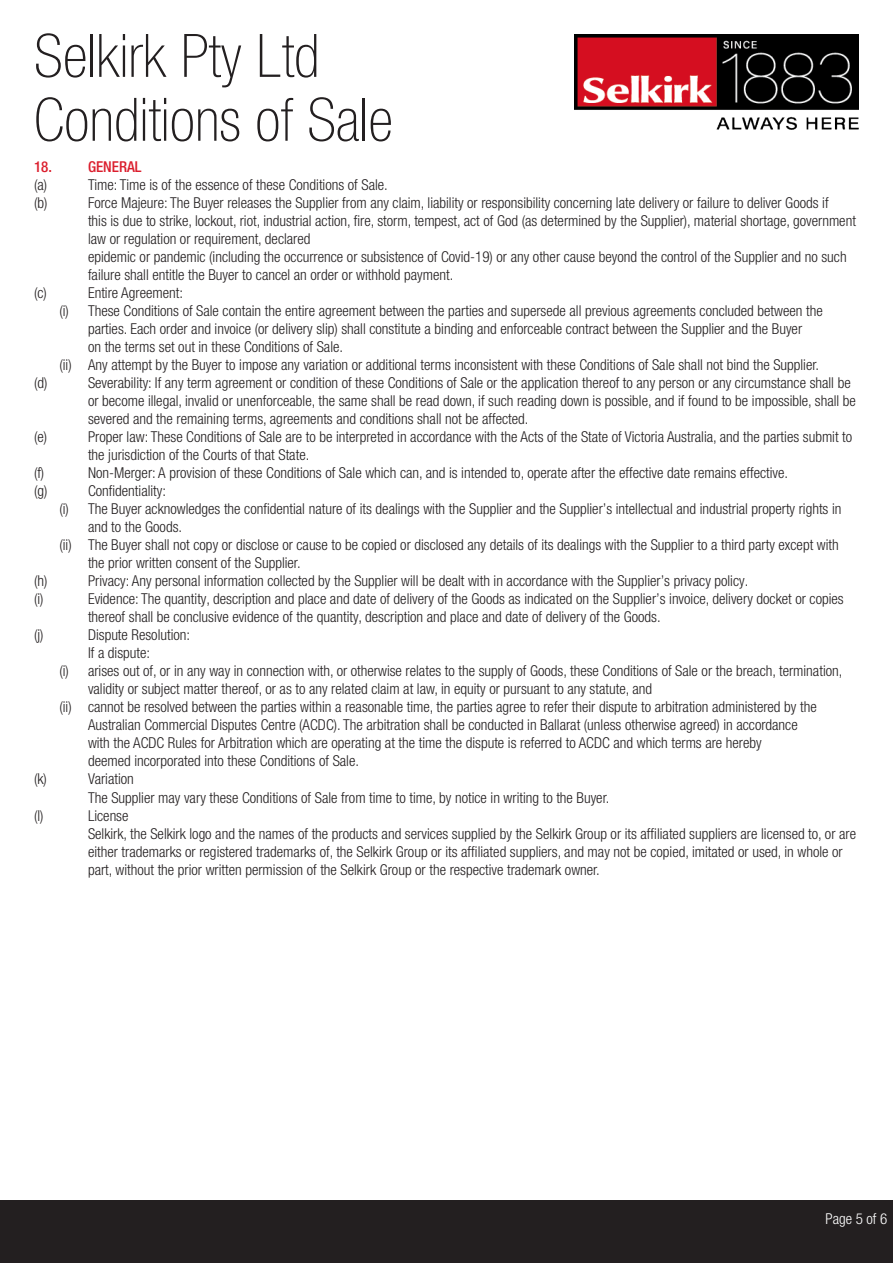
<style>
.page{position:relative;width:893px;height:1263px;background:#fff}
.page>*{position:absolute;margin:0;border:0;box-sizing:border-box;transform-origin:0 0}
.Main_Heading{font:100 condensed 60px "Helvetica Neue LT Pro";color:#231f20}
.Heading{font:300 condensed 15px/18px "Helvetica Neue LT Pro";color:#231f20}
.t1{font:300 condensed 15px "Helvetica Neue LT Std";color:#fff}
.Heading-2{font:500 condensed 15px "Helvetica Neue LT Pro";color:#db1e2d}
.s1{font-family:"Myriad Pro";font-weight:400;font-stretch:normal;font-size:18px;color:#231f20}
.s2{font-size:18px;color:#231f20}
</style>
<div class="page">
<img style="left:575px;top:34px;width:284px;height:96px">
<div style="left:0;top:1200px;width:893px;height:63px;background:#231f20"></div>
<p class="Main_Heading" style="left:34px;top:22px;width:287px">Selkirk Pty Ltd</p>
<p class="Main_Heading" style="left:34px;top:86px;width:360px">Conditions of Sale</p>
<p class="Heading-2" style="left:34px;top:158px;width:19px">18.</p>
<p class="Heading-2" style="left:88px;top:158px;width:55px">GENERAL</p>
<p class="Heading" style="left:34px;top:176px;width:15px">(a)</p>
<p class="Heading" style="left:88px;top:176px;width:301px">Time: Time is of the essence of these Conditions of Sale.</p>
<p class="Heading" style="left:34px;top:194px;width:15px">(b)</p>
<p class="Heading" style="left:88px;top:194px;width:769px">Force Majeure: The Buyer releases the Supplier from any claim, liability or responsibility concerning late delivery or failure to deliver Goods if<br>this is due to strike, lockout, riot, industrial action, fire, storm, tempest, act of God (as determined by the Supplier), material shortage, government law or regulation or requirement, declared</p>
<p class="Heading" style="left:88px;top:248px;width:760px">epidemic or pandemic (including the occurrence or subsistence of Covid-19) or any other cause beyond the control of the Supplier and no such failure shall entitle the Buyer to cancel an order or withhold payment.</p>
<p class="Heading" style="left:34px;top:284px;width:14px">(c)</p>
<p class="Heading" style="left:88px;top:284px;width:97px">Entire Agreement:</p>
<p class="Heading" style="left:88px;top:302px;width:736px;text-indent:-28px">(i) These Conditions of Sale contain the entire agreement between the parties and supersede all previous agreements concluded between the parties. Each order and invoice (or delivery slip) shall constitute a binding and enforceable contract between the Supplier and the Buyer<br>on the terms set out in these Conditions of Sale.</p>
<p class="Heading" style="left:60px;top:356px;width:761px">(ii) Any attempt by the Buyer to impose any variation or additional terms inconsistent with these Conditions of Sale shall not bind the Supplier.</p>
<p class="Heading" style="left:34px;top:374px;width:15px">(d)</p>
<p class="Heading" style="left:88px;top:374px;width:769px">Severability: If any term agreement or condition of these Conditions of Sale or the application thereof to any person or any circumstance shall be or become illegal, invalid or unenforceable, the same shall be read down, if such reading down is possible, and if found to be impossible, shall be severed and the remaining terms, agreements and conditions shall not be affected.</p>
<p class="Heading" style="left:34px;top:428px;width:15px">(e)</p>
<p class="Heading" style="left:88px;top:428px;width:766px">Proper law: These Conditions of Sale are to be interpreted in accordance with the Acts of the State of Victoria Australia, and the parties submit to the jurisdiction of the Courts of that State.</p>
<p class="Heading" style="left:34px;top:464px;width:12px">(f)</p>
<p class="Heading" style="left:88px;top:464px;width:701px">Non-Merger: A provision of these Conditions of Sale which can, and is intended to, operate after the effective date remains effective.</p>
<p class="Heading" style="left:34px;top:482px;width:15px">(g)</p>
<p class="Heading" style="left:88px;top:482px;width:79px">Confidentiality:</p>
<p class="Heading" style="left:88px;top:500px;width:755px;text-indent:-28px">(i) The Buyer acknowledges the confidential nature of its dealings with the Supplier and the Supplier’s intellectual and industrial property rights in and to the Goods.</p>
<p class="Heading" style="left:88px;top:536px;width:752px;text-indent:-28px">(ii) The Buyer shall not copy or disclose or cause to be copied or disclosed any details of its dealings with the Supplier to a third party except with the prior written consent of the Supplier.</p>
<p class="Heading" style="left:34px;top:572px;width:15px">(h)</p>
<p class="Heading" style="left:88px;top:572px;width:662px">Privacy: Any personal information collected by the Supplier will be dealt with in accordance with the Supplier’s privacy policy.</p>
<p class="Heading" style="left:34px;top:590px;width:11px">(i)</p>
<p class="Heading" style="left:88px;top:590px;width:757px">Evidence: The quantity, description and place and date of delivery of the Goods as indicated on the Supplier’s invoice, delivery docket or copies thereof shall be conclusive evidence of the quantity, description and place and date of delivery of the Goods.</p>
<p class="Heading" style="left:34px;top:626px;width:11px">(j)</p>
<p class="Heading" style="left:88px;top:626px;width:104px">Dispute Resolution:</p>
<p class="Heading" style="left:88px;top:644px;width:64px">If a dispute:</p>
<p class="Heading" style="left:88px;top:662px;width:756px;text-indent:-28px">(i) arises out of, or in any way in connection with, or otherwise relates to the supply of Goods, these Conditions of Sale or the breach, termination, validity or subject matter thereof, or as to any related claim at law, in equity or pursuant to any statute, and</p>
<p class="Heading" style="left:88px;top:698px;width:730px;text-indent:-28px">(ii) cannot be resolved between the parties within a reasonable time, the parties agree to refer their dispute to arbitration administered by the Australian Commercial Disputes Centre (ACDC). The arbitration shall be conducted in Ballarat (unless otherwise agreed) in accordance with the ACDC Rules for Arbitration which are operating at the time the dispute is referred to ACDC and which terms are hereby<br>deemed incorporated into these Conditions of Sale.</p>
<p class="Heading" style="left:34px;top:770px;width:14px">(k)</p>
<p class="Heading" style="left:88px;top:770px;width:47px">Variation</p>
<p class="Heading" style="left:88px;top:788px;width:523px">The Supplier may vary these Conditions of Sale from time to time, by notice in writing to the Buyer.</p>
<p class="Heading" style="left:34px;top:806px;width:11px">(l)</p>
<p class="Heading" style="left:88px;top:806px;width:42px">License</p>
<p class="Heading" style="left:88px;top:824px;width:769px">Selkirk, the Selkirk logo and the names of the products and services supplied by the Selkirk Group or its affiliated suppliers are licensed to, or are either trademarks or registered trademarks of, the Selkirk Group or its affiliated suppliers, and may not be copied, imitated or used, in whole or part, without the prior written permission of the Selkirk Group or the respective trademark owner.</p>
<p class="t1" style="left:764px;top:1210px;width:125px"><span class="s1">1.</span> <span class="s2">Page</span> Page 5 of 6</p>
</div>
